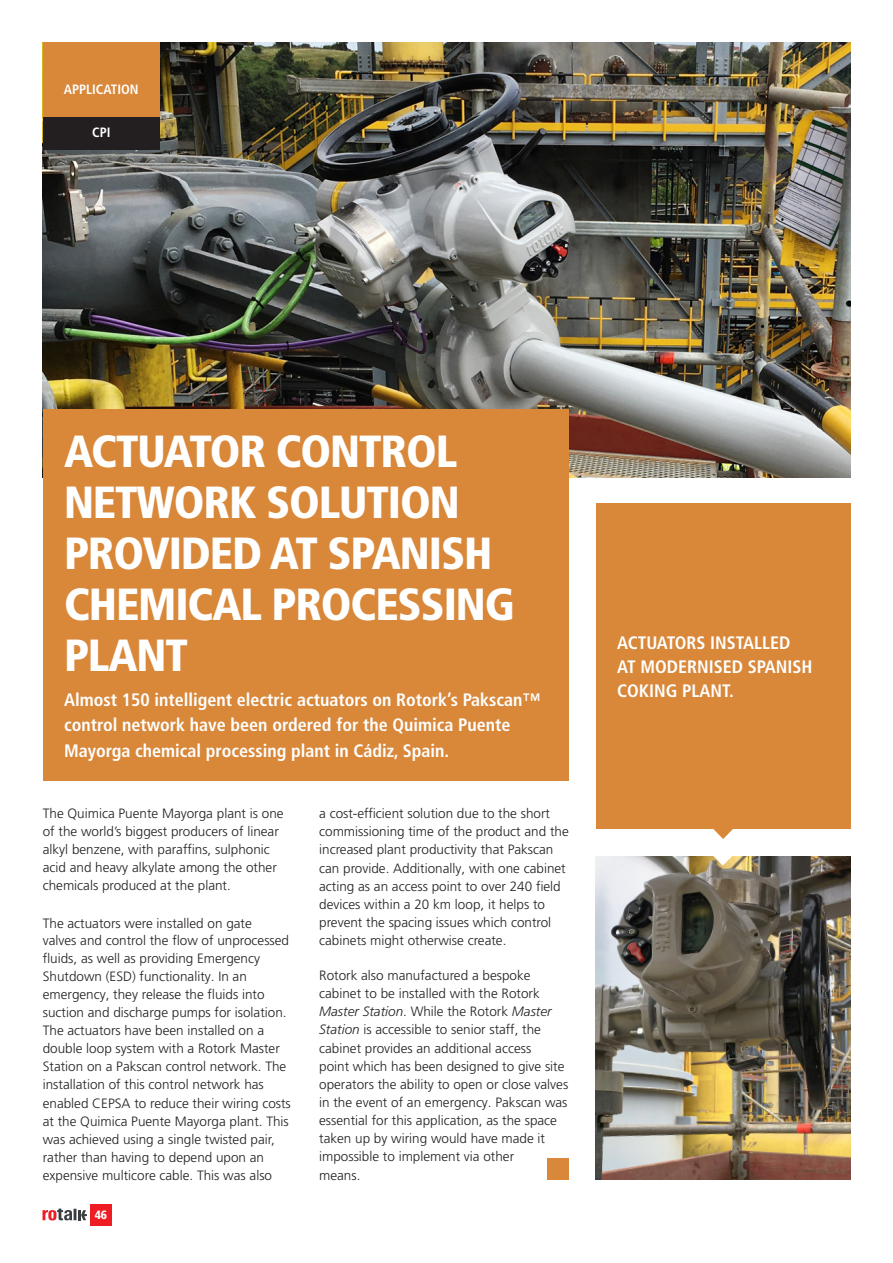
<style>
.page{position:relative;width:893px;height:1263px;background:#fff}
.page>*{position:absolute;margin:0;border:0;box-sizing:border-box;transform-origin:0 0}
.t1{font:900 condensed 45px/51px "Frutiger LT Pro";letter-spacing:-.025em;color:#fff}
.t2{font:700 condensed 18px/25.5px "Frutiger LT Pro";color:#fff}
.t3{font:300 13.5px/18px "Frutiger LT Pro";color:#231f20}
.t4{font:700 condensed 13.5px "Frutiger LT Pro";color:#fff}
.t5{font:900 condensed 12px "Frutiger LT Pro";color:#fff}
.s1{font-style:italic}
</style>
<div class="page">
<svg style="left:43px;top:1208px;width:44px;height:12px"></svg>
<div style="left:90px;top:1204px;width:22px;height:21px;background:#ee1d23"></div>
<img style="left:43px;top:43px;width:808px;height:434px">
<div style="left:43px;top:409px;width:525px;height:372px;background:#d98739"></div>
<div style="left:43px;top:43px;width:117px;height:107px;background:#d98739"></div>
<div style="left:43px;top:117px;width:117px;height:33px;background:#231f20"></div>
<div style="left:596px;top:504px;width:255px;height:325px;background:#d98739"></div>
<div style="left:547px;top:1158px;width:21px;height:21px;background:#d98739"></div>
<img style="left:596px;top:856px;width:255px;height:323px">
<svg style="left:712px;top:856px;width:21px;height:10px"></svg>
<svg style="left:713px;top:829px;width:20px;height:10px"></svg>
<p class="t4" style="left:64px;top:82px;width:76px">APPLICATION</p>
<p class="t4" style="left:92px;top:124px;width:20px">CPI</p>
<h1 class="t1" style="left:64px;top:426px;width:452px">ACTUATOR CONTROL<br>NETWORK SOLUTION<br>PROVIDED AT SPANISH<br>CHEMICAL PROCESSING<br>PLANT</h1>
<h2 class="t2" style="left:64px;top:687px;width:478px">Almost 150 intelligent electric actuators on Rotork’s Pakscan™ control network have been ordered for the Quimica Puente<br>Mayorga chemical processing plant in Cádiz, Spain.</h2>
<p class="t3" style="left:43px;top:804px;width:242px">The Quimica Puente Mayorga plant is one of the world’s biggest producers of linear alkyl benzene, with paraffins, sulphonic acid and heavy alkylate among the other chemicals produced at the plant.</p>
<p class="t3" style="left:43px;top:914px;width:250px">The actuators were installed on gate<br>valves and control the flow of unprocessed fluids, as well as providing Emergency Shutdown (ESD) functionality. In an emergency, they release the fluids into suction and discharge pumps for isolation.<br>The actuators have been installed on a double loop system with a Rotork Master Station on a Pakscan control network. The installation of this control network has enabled CEPSA to reduce their wiring costs at the Quimica Puente Mayorga plant. This was achieved using a single twisted pair, rather than having to depend upon an expensive multicore cable. This was also</p>
<p class="t5" style="left:95px;top:1208px;width:14px">46</p>
<p class="t3" style="left:319px;top:804px;width:251px">a cost-efficient solution due to the short commissioning time of the product and the increased plant productivity that Pakscan can provide. Additionally, with one cabinet acting as an access point to over 240 field devices within a 20 km loop, it helps to prevent the spacing issues which control cabinets might otherwise create.</p>
<p class="t3" style="left:319px;top:966px;width:251px">Rotork also manufactured a bespoke cabinet to be installed with the Rotork <span class="s1">Master Station</span>. While the Rotork <span class="s1">Master Station</span> is accessible to senior staff, the cabinet provides an additional access<br>point which has been designed to give site operators the ability to open or close valves in the event of an emergency. Pakscan was essential for this application, as the space taken up by wiring would have made it impossible to implement via other<br>means.</p>
<h2 class="t2" style="left:617px;top:631px;width:197px;line-height:24px">ACTUATORS INSTALLED<br>AT MODERNISED SPANISH<br>COKING PLANT.</h2>
</div>
